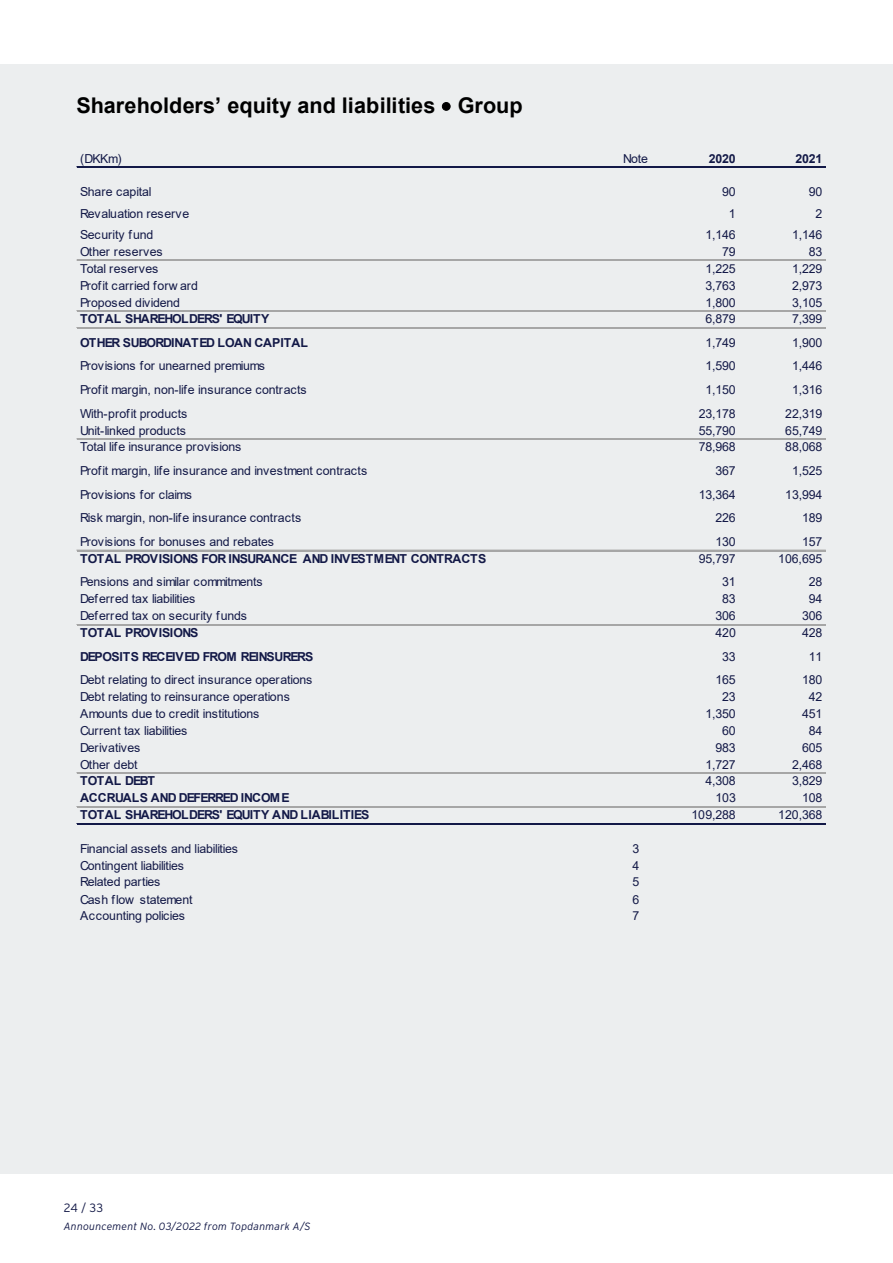
<style>
.page{position:relative;width:893px;height:1263px;background:#fff}
.page>*{position:absolute;margin:0;border:0;box-sizing:border-box;transform-origin:0 0}
.t1{font:700 21.6px "Arial";color:#000}
.t2{font:12.3px "Arial";letter-spacing:-.015em;color:#131947}
.t3{font:700 12.3px "Arial";letter-spacing:-.04em;color:#131947}
.t4{font:700 12.3px "Arial";letter-spacing:-.075em;color:#131947}
.t5{font:12.3px "Arial";letter-spacing:.01em;color:#131947}
.t6{font:300 12px "Interstate";color:#131947}
.t7{font:italic 300 10.5px "Interstate";letter-spacing:.015em;color:#131947}
</style>
<div class="page">
<div style="left:0;top:64px;width:893px;height:1110px;background:#eceeef"></div>
<svg style="left:442px;top:102px;width:8px;height:9px"></svg>
<hr style="left:77px;top:167px;width:749px;height:1px;background:#131947">
<hr style="left:77px;top:260px;width:749px;height:1px;background:#a6a6a6">
<hr style="left:77px;top:310px;width:749px;height:1px;background:#a6a6a6">
<hr style="left:77px;top:311px;width:749px;height:1px;background:#a6a6a6">
<hr style="left:77px;top:327px;width:749px;height:2px;background:#a6a6a6">
<hr style="left:77px;top:439px;width:749px;height:1px;background:#a6a6a6">
<hr style="left:77px;top:550px;width:749px;height:1px;background:#a6a6a6">
<hr style="left:77px;top:624px;width:749px;height:2px;background:#a6a6a6">
<hr style="left:77px;top:773px;width:749px;height:1px;background:#a6a6a6">
<hr style="left:77px;top:806px;width:749px;height:2px;background:#a6a6a6">
<hr style="left:77px;top:823px;width:749px;height:1px;background:#131947">
<h1 class="t1" style="left:76px;top:90px;width:448px">Shareholders’ equity and liabilities Group</h1>
<p class="t2" style="left:80px;top:150px;width:43px">(DKKm)</p>
<p class="t2" style="left:623px;top:150px;width:26px">Note</p>
<p class="t3" style="left:709px;top:150px;width:29px">2020</p>
<p class="t3" style="left:795px;top:150px;width:29px">2021</p>
<p class="t2" style="left:80px;top:183px;width:73px">Share capital</p>
<p class="t2" style="left:722px;top:183px;width:15px">90</p>
<p class="t2" style="left:809px;top:183px;width:15px">90</p>
<p class="t2" style="left:80px;top:205px;width:111px">Revaluation reserve</p>
<p class="t2" style="left:729px;top:205px;width:8px">1</p>
<p class="t2" style="left:815px;top:205px;width:8px">2</p>
<p class="t2" style="left:80px;top:226px;width:75px">Security fund</p>
<p class="t2" style="left:705px;top:226px;width:32px">1,146</p>
<p class="t2" style="left:792px;top:226px;width:32px">1,146</p>
<p class="t2" style="left:80px;top:243px;width:84px">Other reserves</p>
<p class="t2" style="left:722px;top:243px;width:15px">79</p>
<p class="t2" style="left:809px;top:243px;width:15px">83</p>
<p class="t2" style="left:80px;top:260px;width:80px">Total reserves</p>
<p class="t2" style="left:705px;top:260px;width:32px">1,225</p>
<p class="t2" style="left:792px;top:260px;width:32px">1,229</p>
<p class="t5" style="left:80px;top:277px;width:120px">Profit carried forw ard</p>
<p class="t2" style="left:705px;top:277px;width:32px">3,763</p>
<p class="t2" style="left:792px;top:277px;width:32px">2,973</p>
<p class="t2" style="left:80px;top:294px;width:102px">Proposed dividend</p>
<p class="t2" style="left:705px;top:294px;width:32px">1,800</p>
<p class="t2" style="left:792px;top:294px;width:32px">3,105</p>
<p class="t3" style="left:80px;top:310px;width:191px">TOTAL SHAREHOLDERS' EQUITY</p>
<p class="t2" style="left:705px;top:311px;width:32px">6,879</p>
<p class="t2" style="left:792px;top:311px;width:32px">7,399</p>
<p class="t3" style="left:80px;top:334px;width:230px">OTHER SUBORDINATED LOAN CAPITAL</p>
<p class="t2" style="left:705px;top:334px;width:32px">1,749</p>
<p class="t2" style="left:792px;top:334px;width:32px">1,900</p>
<p class="t2" style="left:80px;top:358px;width:186px">Provisions for unearned premiums</p>
<p class="t2" style="left:705px;top:358px;width:32px">1,590</p>
<p class="t2" style="left:792px;top:358px;width:32px">1,446</p>
<p class="t2" style="left:80px;top:381px;width:228px">Profit margin, non-life insurance contracts</p>
<p class="t2" style="left:705px;top:381px;width:32px">1,150</p>
<p class="t2" style="left:792px;top:381px;width:32px">1,316</p>
<p class="t2" style="left:80px;top:405px;width:109px">With-profit products</p>
<p class="t2" style="left:699px;top:405px;width:39px">23,178</p>
<p class="t2" style="left:785px;top:405px;width:39px">22,319</p>
<p class="t2" style="left:80px;top:422px;width:108px">Unit-linked products</p>
<p class="t2" style="left:699px;top:422px;width:39px">55,790</p>
<p class="t2" style="left:785px;top:422px;width:39px">65,749</p>
<p class="t2" style="left:80px;top:438px;width:163px">Total life insurance provisions</p>
<p class="t2" style="left:699px;top:438px;width:39px">78,968</p>
<p class="t2" style="left:785px;top:438px;width:39px">88,068</p>
<p class="t2" style="left:80px;top:462px;width:289px">Profit margin, life insurance and investment contracts</p>
<p class="t2" style="left:715px;top:462px;width:22px">367</p>
<p class="t2" style="left:792px;top:462px;width:32px">1,525</p>
<p class="t2" style="left:80px;top:486px;width:113px">Provisions for claims</p>
<p class="t2" style="left:699px;top:486px;width:39px">13,364</p>
<p class="t2" style="left:785px;top:486px;width:39px">13,994</p>
<p class="t2" style="left:80px;top:509px;width:223px">Risk margin, non-life insurance contracts</p>
<p class="t2" style="left:715px;top:509px;width:22px">226</p>
<p class="t2" style="left:802px;top:509px;width:22px">189</p>
<p class="t2" style="left:80px;top:533px;width:195px">Provisions for bonuses and rebates</p>
<p class="t2" style="left:715px;top:533px;width:22px">130</p>
<p class="t2" style="left:802px;top:533px;width:22px">157</p>
<p class="t3" style="left:80px;top:550px;width:408px">TOTAL PROVISIONS FOR INSURANCE AND INVESTMENT CONTRACTS</p>
<p class="t2" style="left:699px;top:550px;width:39px">95,797</p>
<p class="t2" style="left:778px;top:550px;width:46px">106,695</p>
<p class="t2" style="left:80px;top:574px;width:184px">Pensions and similar commitments</p>
<p class="t2" style="left:722px;top:574px;width:15px">31</p>
<p class="t2" style="left:809px;top:574px;width:15px">28</p>
<p class="t2" style="left:80px;top:590px;width:117px">Deferred tax liabilities</p>
<p class="t2" style="left:722px;top:590px;width:15px">83</p>
<p class="t2" style="left:809px;top:590px;width:15px">94</p>
<p class="t2" style="left:80px;top:607px;width:168px">Deferred tax on security funds</p>
<p class="t2" style="left:715px;top:607px;width:22px">306</p>
<p class="t2" style="left:802px;top:607px;width:22px">306</p>
<p class="t3" style="left:80px;top:624px;width:120px">TOTAL PROVISIONS</p>
<p class="t2" style="left:715px;top:624px;width:22px">420</p>
<p class="t2" style="left:802px;top:624px;width:22px">428</p>
<p class="t4" style="left:80px;top:648px;width:235px">DEPOSITS RECEIVED FROM REINSURERS</p>
<p class="t2" style="left:722px;top:648px;width:15px">33</p>
<p class="t2" style="left:809px;top:648px;width:15px">11</p>
<p class="t2" style="left:80px;top:671px;width:234px">Debt relating to direct insurance operations</p>
<p class="t2" style="left:715px;top:671px;width:22px">165</p>
<p class="t2" style="left:802px;top:671px;width:22px">180</p>
<p class="t2" style="left:80px;top:688px;width:211px">Debt relating to reinsurance operations</p>
<p class="t2" style="left:722px;top:688px;width:15px">23</p>
<p class="t2" style="left:809px;top:688px;width:15px">42</p>
<p class="t2" style="left:80px;top:705px;width:181px">Amounts due to credit institutions</p>
<p class="t2" style="left:705px;top:705px;width:32px">1,350</p>
<p class="t2" style="left:802px;top:705px;width:22px">451</p>
<p class="t2" style="left:80px;top:722px;width:109px">Current tax liabilities</p>
<p class="t2" style="left:722px;top:722px;width:15px">60</p>
<p class="t2" style="left:809px;top:722px;width:15px">84</p>
<p class="t2" style="left:80px;top:739px;width:62px">Derivatives</p>
<p class="t2" style="left:715px;top:739px;width:22px">983</p>
<p class="t2" style="left:802px;top:739px;width:22px">605</p>
<p class="t2" style="left:80px;top:756px;width:59px">Other debt</p>
<p class="t2" style="left:705px;top:756px;width:32px">1,727</p>
<p class="t2" style="left:792px;top:756px;width:32px">2,468</p>
<p class="t3" style="left:80px;top:772px;width:77px">TOTAL DEBT</p>
<p class="t2" style="left:705px;top:772px;width:32px">4,308</p>
<p class="t2" style="left:792px;top:772px;width:32px">3,829</p>
<p class="t3" style="left:80px;top:789px;width:211px">ACCRUALS AND DEFERRED INCOM E</p>
<p class="t2" style="left:715px;top:789px;width:22px">103</p>
<p class="t2" style="left:802px;top:789px;width:22px">108</p>
<p class="t3" style="left:80px;top:806px;width:291px">TOTAL SHAREHOLDERS' EQUITY AND LIABILITIES</p>
<p class="t2" style="left:692px;top:806px;width:46px">109,288</p>
<p class="t2" style="left:778px;top:806px;width:46px">120,368</p>
<p class="t2" style="left:80px;top:840px;width:160px">Financial assets and liabilities</p>
<p class="t2" style="left:632px;top:840px;width:8px">3</p>
<p class="t2" style="left:80px;top:857px;width:105px">Contingent liabilities</p>
<p class="t2" style="left:632px;top:857px;width:8px">4</p>
<p class="t2" style="left:80px;top:874px;width:82px">Related parties</p>
<p class="t2" style="left:632px;top:874px;width:8px">5</p>
<p class="t2" style="left:80px;top:891px;width:114px">Cash flow statement</p>
<p class="t2" style="left:632px;top:891px;width:8px">6</p>
<p class="t2" style="left:80px;top:907px;width:106px">Accounting policies</p>
<p class="t2" style="left:632px;top:907px;width:8px">7</p>
<p class="t6" style="left:64px;top:1199px;width:41px">24 / 33</p>
<p class="t7" style="left:64px;top:1218px;width:248px">Announcement No. 03/2022 from Topdanmark A/S</p>
</div>
